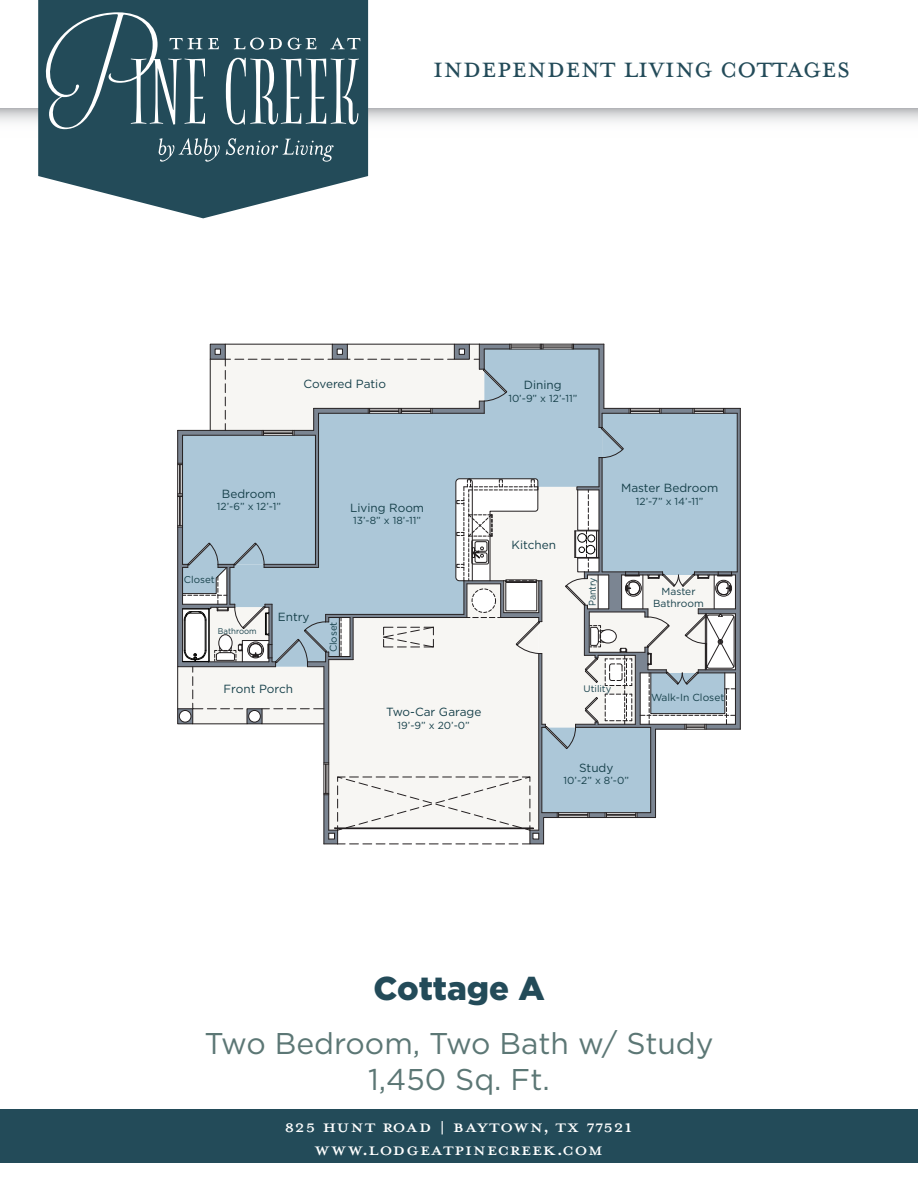
<style>
.page{position:relative;width:918px;height:1188px;background:#fff}
.page>*{position:absolute;margin:0;border:0;box-sizing:border-box;transform-origin:0 0}
.t1{font:33px "Mrs Eaves All Small Caps";color:#234b59}
.t2{font:900 33px "Gotham";color:#234b59}
.t3{font:30px/36px "Gotham";color:#5c7775;text-align:center}
.t4{font:25.5px/22.5px "Mrs Eaves All Petite Caps";letter-spacing:.015em;color:#fff;text-align:center;scale:1.05 1}
.t5{font:11.85px "Gotham";color:#16404a}
.t6{font:10.2px/12.3px "Gotham";color:#16404a;text-align:center}
.t7{font:9.9px "Gotham";color:#16404a}
.t8{font:9.9px "Gotham";color:#16404a;scale:.9 1}
.t9{font:9.45px "Gotham";color:#16404a}
.t10{font:8.25px "Gotham";color:#16404a;scale:.95 1}
</style>
<div class="page">
<div style="left:0;top:1109px;width:918px;height:54px;background:#234b59"></div>
<svg style="left:0;top:108px;width:918px;height:40px"></svg>
<svg style="left:38px;top:0;width:330px;height:218px;fill:#234b59"></svg>
<svg style="left:158px;top:138px;width:62px;height:24px"></svg>
<svg style="left:226px;top:138px;width:108px;height:24px;background:#426470"></svg>
<svg style="left:42px;top:12px;width:177px;height:117px;background:#41636f"></svg>
<svg style="left:226px;top:38px;width:134px;height:86px;background:#54737d"></svg>
<hr style="left:740px;top:408px;width:1px;height:321px;background:#231f20">
<svg style="left:177px;top:344px;width:563px;height:501px"></svg>
<h1 class="t1" style="left:433px;top:55px;width:419px">Independent Living Cottages</h1>
<p class="t5" style="left:304px;top:376px;width:84px">Covered Patio</p>
<p class="t5" style="left:222px;top:486px;width:56px">Bedroom</p>
<p class="t6" style="left:217px;top:500px;width:66px">12’-6” x 12’-1”</p>
<p class="t5" style="left:350px;top:500px;width:76px">Living Room</p>
<p class="t6" style="left:353px;top:514px;width:70px">13’-8” x 18’-11”</p>
<p class="t7" style="left:184px;top:573px;width:32px">Closet</p>
<p class="t10" style="left:218px;top:626px;width:42px">Bathroom</p>
<p class="t5" style="left:278px;top:609px;width:33px">Entry</p>
<p class="t7" style="left:327px;top:652px;width:32px;rotate:-90deg">Closet</p>
<p class="t5" style="left:524px;top:378px;width:39px">Dining</p>
<p class="t6" style="left:508px;top:392px;width:70px">10’-9” x 12’-11”</p>
<p class="t5" style="left:512px;top:538px;width:46px">Kitchen</p>
<p class="t5" style="left:621px;top:480px;width:99px">Master Bedroom</p>
<p class="t6" style="left:636px;top:495px;width:69px">12’-7” x 14’-11”</p>
<p class="t8" style="left:586px;top:606px;width:33px;rotate:-90deg">Pantry</p>
<p class="t6" style="left:653px;top:585px;width:52px">Master<br>Bathroom</p>
<p class="t5" style="left:224px;top:681px;width:71px">Front Porch</p>
<p class="t9" style="left:584px;top:682px;width:29px">Utility</p>
<p class="t5" style="left:386px;top:705px;width:97px">Two-Car Garage</p>
<p class="t6" style="left:398px;top:719px;width:74px">19’-9” x 20’-0”</p>
<p class="t5" style="left:579px;top:760px;width:36px">Study</p>
<p class="t6" style="left:564px;top:774px;width:67px">10’-2” x 8’-0”</p>
<p class="t6" style="left:651px;top:691px;width:75px">Walk-In Closet</p>
<h1 class="t2" style="left:373px;top:966px;width:173px">Cottage A</h1>
<h2 class="t3" style="left:204px;top:1025px;width:511px">Two Bedroom, Two Bath w/ Study<br>1,450 Sq. Ft.</h2>
<h3 class="t4" style="left:284px;top:1115px;width:333px">825 Hunt Road | Baytown, TX 77521 www.LodgeAtPineCreek.com</h3>
</div>
